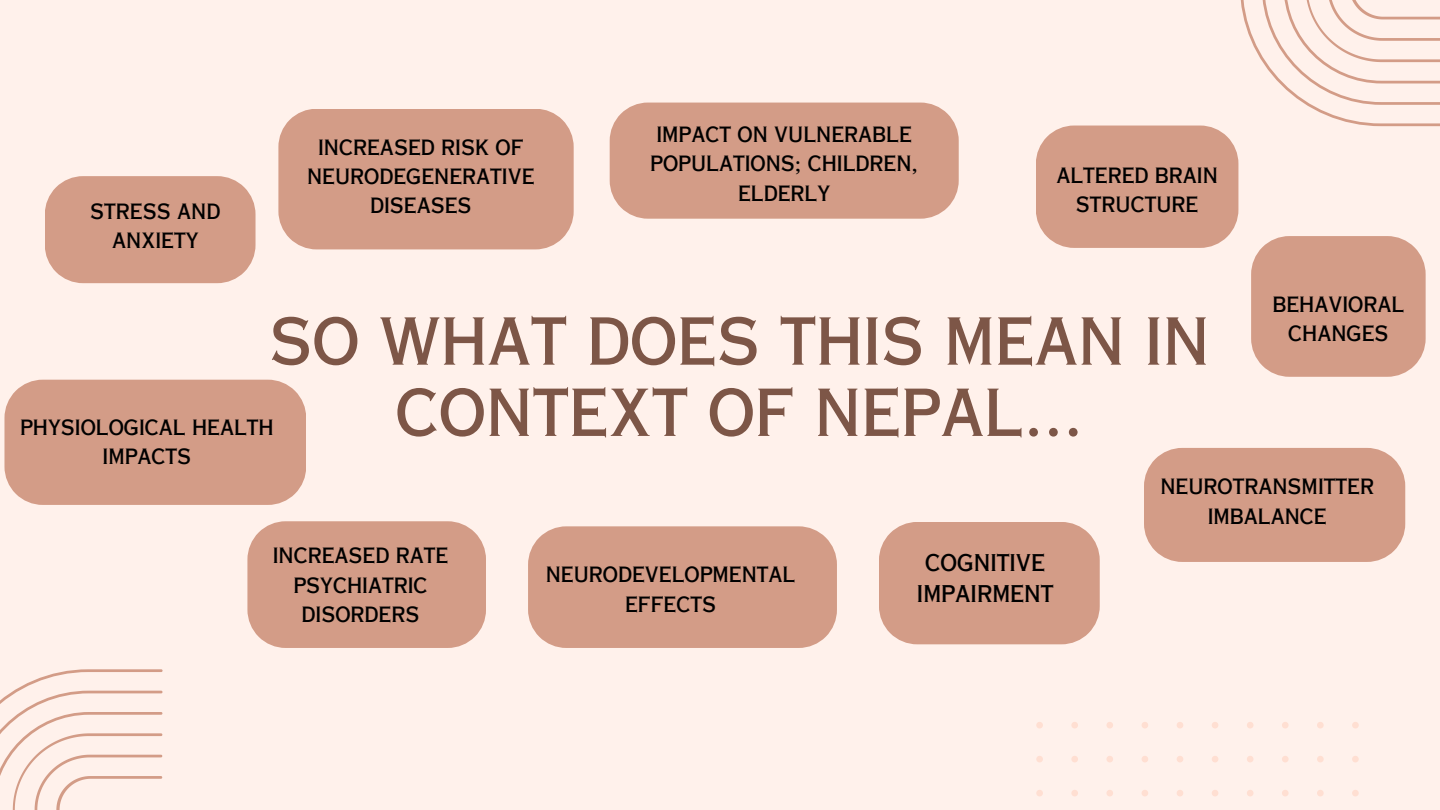
<style>
.page{position:relative;width:1440px;height:810px;background:#fff1eb}
.page>*{position:absolute;margin:0;border:0;box-sizing:border-box;transform-origin:0 0}
.t1{font:65px/71.2px "Copperplate Gothic LT Pro 30 AB";color:#7d5647;text-align:center}
.t2{font:23px/31.5px "Copperplate Gothic LT Pro 30 AB";color:#000;text-align:center}
.t3{font:21px/29.2px "Copperplate Gothic LT Pro 30 AB";color:#000;text-align:center}
</style>
<div class="page">
<svg style="left:1036px;top:722px;width:323px;height:75px"></svg>
<div style="left:247px;top:521px;width:239px;height:127px;background:#d39c87"></div>
<div style="left:278px;top:109px;width:296px;height:140px;background:#d39c87"></div>
<div style="left:4px;top:380px;width:302px;height:125px;background:#d39c87"></div>
<div style="left:610px;top:103px;width:349px;height:116px;background:#d39c87"></div>
<div style="left:528px;top:526px;width:309px;height:122px;background:#d39c87"></div>
<div style="left:45px;top:176px;width:211px;height:107px;background:#d39c87"></div>
<div style="left:879px;top:522px;width:221px;height:122px;background:#d39c87"></div>
<div style="left:1144px;top:448px;width:261px;height:114px;background:#d39c87"></div>
<svg style="left:1036px;top:0;width:404px;height:377px"></svg>
<svg style="left:0;top:669px;width:163px;height:141px"></svg>
<p class="t3" style="left:90px;top:200px;width:132px">STRESS AND<br>ANXIETY</p>
<p class="t3" style="left:307px;top:135px;width:229px">INCREASED RISK OF<br>NEURODEGENERATIVE<br>DISEASES</p>
<p class="t3" style="left:650px;top:123px;width:269px">IMPACT ON VULNERABLE<br>POPULATIONS; CHILDREN,<br>ELDERLY</p>
<p class="t3" style="left:1056px;top:164px;width:163px">ALTERED BRAIN<br>STRUCTURE</p>
<p class="t1" style="left:269px;top:314px;width:942px">SO WHAT DOES THIS MEAN IN<br>CONTEXT OF NEPAL...</p>
<p class="t3" style="left:20px;top:415px;width:255px">PHYSIOLOGICAL HEALTH<br>IMPACTS</p>
<p class="t3" style="left:1272px;top:293px;width:133px">BEHAVIORAL<br>CHANGES</p>
<p class="t3" style="left:273px;top:544px;width:177px">INCREASED RATE<br>PSYCHIATRIC<br>DISORDERS</p>
<p class="t3" style="left:546px;top:563px;width:251px">NEURODEVELOPMENTAL<br>EFFECTS</p>
<p class="t2" style="left:917px;top:550px;width:138px">COGNITIVE<br>IMPAIRMENT</p>
<p class="t3" style="left:1160px;top:475px;width:215px">NEUROTRANSMITTER<br>IMBALANCE</p>
</div>
